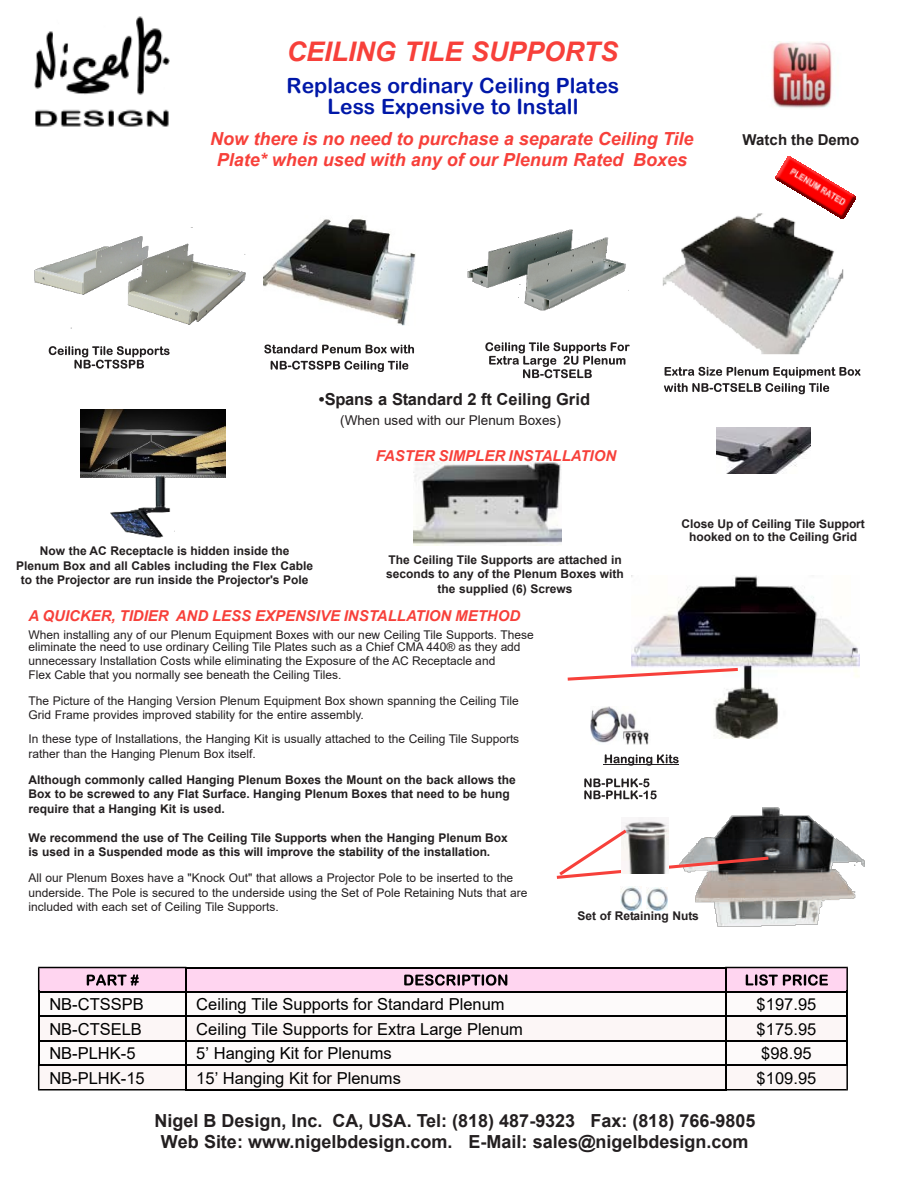
<style>
.page{position:relative;width:918px;height:1188px;background:#fff}
.page>*{position:absolute;margin:0;border:0;box-sizing:border-box;transform-origin:0 0}
.t1{font:italic 700 27px "Arial";letter-spacing:-.005em;color:#f7403a}
.t2{font:21px/21px "Arial Rounded MT Bold";color:#0018a8;text-align:center}
.t3{font:700 18px/21.6px "Arial";color:#231f20;text-align:center}
.t4{font:italic 700 18px/21.6px "Arial";color:#f7403a;text-align:center}
.t5{font:16.5px "Arial";color:#000}
.t6{font:700 16.5px "Arial";color:#231f20}
.t7{font:italic 700 15px "Arial";color:#f7403a}
.t8{font:700 15px "Arial";color:#231f20}
.t9{font:13.5px "Arial";color:#231f20}
.t10{font:12px/14.4px "Arial";color:#231f20}
.t11{font:700 12px/14.4px "Arial";color:#231f20;text-align:center}
</style>
<div class="page">
<img style="left:81px;top:410px;width:145px;height:128px">
<img style="left:662px;top:213px;width:182px;height:154px">
<img style="left:717px;top:428px;width:94px;height:45px">
<img style="left:34px;top:16px;width:136px;height:111px">
<img style="left:632px;top:575px;width:228px;height:163px">
<svg style="left:567px;top:666px;width:174px;height:16px"></svg>
<img style="left:413px;top:461px;width:148px;height:84px">
<svg style="left:49px;top:346px;width:121px;height:23px"></svg>
<svg style="left:264px;top:345px;width:150px;height:8px"></svg>
<svg style="left:271px;top:361px;width:137px;height:11px"></svg>
<svg style="left:664px;top:367px;width:197px;height:27px"></svg>
<svg style="left:485px;top:342px;width:145px;height:36px"></svg>
<svg style="left:605px;top:754px;width:74px;height:12px"></svg>
<hr style="left:604px;top:764px;width:75px;height:1px;background:#231f20">
<svg style="left:584px;top:778px;width:73px;height:21px"></svg>
<img style="left:775px;top:157px;width:81px;height:62px">
<img style="left:695px;top:807px;width:170px;height:120px">
<img style="left:621px;top:887px;width:21px;height:23px">
<img style="left:646px;top:888px;width:21px;height:23px">
<img style="left:621px;top:818px;width:48px;height:9px">
<svg style="left:556px;top:827px;width:216px;height:54px"></svg>
<img style="left:590px;top:706px;width:61px;height:38px">
<img style="left:772px;top:42px;width:60px;height:66px">
<div style="left:186px;top:968px;width:540px;height:24px;background:#ffd5f0"></div>
<div style="left:186px;top:992px;width:540px;height:24px;background:#fdfafa"></div>
<div style="left:726px;top:992px;width:121px;height:24px;background:#fdfafa"></div>
<div style="left:186px;top:1016px;width:540px;height:25px;background:#fcf6f6"></div>
<div style="left:726px;top:1016px;width:121px;height:25px;background:#fcf6f6"></div>
<div style="left:186px;top:1041px;width:540px;height:24px;background:#fdfafa"></div>
<div style="left:726px;top:1041px;width:121px;height:24px;background:#fdfafa"></div>
<div style="left:186px;top:1065px;width:540px;height:25px;background:#fcf6f6"></div>
<svg style="left:404px;top:974px;width:103px;height:12px"></svg>
<hr style="left:185px;top:967px;width:542px;height:1px;background:#000">
<hr style="left:185px;top:991px;width:542px;height:1px;background:#000">
<hr style="left:185px;top:1015px;width:542px;height:2px;background:#000">
<hr style="left:725px;top:1015px;width:123px;height:2px;background:#000">
<hr style="left:185px;top:1040px;width:542px;height:1px;background:#000">
<hr style="left:725px;top:1040px;width:123px;height:1px;background:#000">
<hr style="left:185px;top:1064px;width:542px;height:2px;background:#000">
<hr style="left:185px;top:1089px;width:542px;height:2px;background:#000">
<svg style="left:38px;top:967px;width:148px;height:124px"></svg>
<hr style="left:725px;top:991px;width:2px;height:26px;background:#000">
<hr style="left:725px;top:1015px;width:2px;height:26px;background:#000">
<hr style="left:725px;top:1040px;width:2px;height:26px;background:#000">
<svg style="left:725px;top:967px;width:123px;height:25px;background:#bf9fb3"></svg>
<hr style="left:846px;top:991px;width:2px;height:26px;background:#000">
<hr style="left:846px;top:1015px;width:2px;height:26px;background:#000">
<hr style="left:846px;top:1040px;width:2px;height:26px;background:#000">
<svg style="left:725px;top:1064px;width:123px;height:27px"></svg>
<img style="left:264px;top:219px;width:151px;height:107px">
<img style="left:467px;top:230px;width:162px;height:81px">
<img style="left:34px;top:236px;width:212px;height:92px">
<h1 class="t1" style="left:287px;top:42px;width:333px">CEILING TILE SUPPORTS</h1>
<h2 class="t2" style="left:287px;top:77px;width:334px">Replaces ordinary Ceiling Plates<br>Less Expensive to Install</h2>
<h3 class="t4" style="left:210px;top:129px;width:485px">Now there is no need to purchase a separate Ceiling Tile<br>Plate* when used with any of our Plenum Rated Boxes</h3>
<p class="t8" style="left:743px;top:134px;width:118px">Watch the Demo</p>
<h3 class="t6" style="left:319px;top:393px;width:273px">•Spans a Standard 2 ft Ceiling Grid</h3>
<p class="t9" style="left:340px;top:415px;width:222px">(When used with our Plenum Boxes)</p>
<p class="t7" style="left:376px;top:450px;width:242px">FASTER SIMPLER INSTALLATION</p>
<p class="t11" style="left:16px;top:545px;width:299px">Now the AC Receptacle is hidden inside the<br>Plenum Box and all Cables including the Flex Cable to the Projector are run inside the Projector's Pole</p>
<p class="t11" style="left:386px;top:553px;width:239px">The Ceiling Tile Supports are attached in seconds to any of the Plenum Boxes with the supplied (6) Screws</p>
<p class="t7" style="left:28px;top:610px;width:493px">A QUICKER, TIDIER AND LESS EXPENSIVE INSTALLATION METHOD</p>
<p class="t11" style="left:681px;top:518px;width:185px;line-height:13.5px">Close Up of Ceiling Tile Support hooked on to the Ceiling Grid</p>
<p class="t10" style="left:28px;top:630px;width:507px;line-height:12px">When installing any of our Plenum Equipment Boxes with our new Ceiling Tile Supports. These eliminate the need to use ordinary Ceiling Tile Plates such as a Chief CMA 440® as they add</p>
<p class="t10" style="left:28px;top:655px;width:468px;line-height:13.8px">unnecessary Installation Costs while eliminating the Exposure of the AC Receptacle and<br>Flex Cable that you normally see beneath the Ceiling Tiles.</p>
<p class="t10" style="left:28px;top:694px;width:492px">The Picture of the Hanging Version Plenum Equipment Box shown spanning the Ceiling Tile<br>Grid Frame provides improved stability for the entire assembly.</p>
<p class="t10" style="left:28px;top:733px;width:492px">In these type of Installations, the Hanging Kit is usually attached to the Ceiling Tile Supports rather than the Hanging Plenum Box itself.</p>
<p class="t11" style="left:28px;top:774px;width:489px;text-align:left">Although commonly called Hanging Plenum Boxes the Mount on the back allows the<br>Box to be screwed to any Flat Surface. Hanging Plenum Boxes that need to be hung require that a Hanging Kit is used.</p>
<p class="t11" style="left:28px;top:831px;width:481px;text-align:left">We recommend the use of The Ceiling Tile Supports when the Hanging Plenum Box is used in a Suspended mode as this will improve the stability of the installation.</p>
<p class="t10" style="left:28px;top:872px;width:500px">All our Plenum Boxes have a "Knock Out" that allows a Projector Pole to be inserted to the underside. The Pole is secured to the underside using the Set of Pole Retaining Nuts that are included with each set of Ceiling Tile Supports.</p>
<p class="t11" style="left:578px;top:910px;width:123px">Set of Retaining Nuts</p>
<h3 class="t5" style="left:49px;top:998px;width:96px">NB-CTSSPB</h3>
<h3 class="t5" style="left:196px;top:998px;width:310px">Ceiling Tile Supports for Standard Plenum</h3>
<h3 class="t5" style="left:757px;top:998px;width:61px">$197.95</h3>
<h3 class="t5" style="left:49px;top:1023px;width:94px">NB-CTSELB</h3>
<h3 class="t5" style="left:196px;top:1023px;width:328px">Ceiling Tile Supports for Extra Large Plenum</h3>
<h3 class="t5" style="left:757px;top:1023px;width:61px">$175.95</h3>
<h3 class="t5" style="left:49px;top:1047px;width:88px">NB-PLHK-5</h3>
<h3 class="t5" style="left:196px;top:1047px;width:197px">5’ Hanging Kit for Plenums</h3>
<h3 class="t5" style="left:761px;top:1047px;width:52px">$98.95</h3>
<h3 class="t5" style="left:49px;top:1072px;width:97px">NB-PLHK-15</h3>
<h3 class="t5" style="left:196px;top:1072px;width:206px">15’ Hanging Kit for Plenums</h3>
<h3 class="t5" style="left:757px;top:1072px;width:61px">$109.95</h3>
<h3 class="t3" style="left:154px;top:1111px;width:603px">Nigel B Design, Inc. CA, USA. Tel: (818) 487-9323 Fax: (818) 766-9805<br>Web Site: www.nigelbdesign.com. E-Mail: sales@nigelbdesign.com</h3>
</div>
